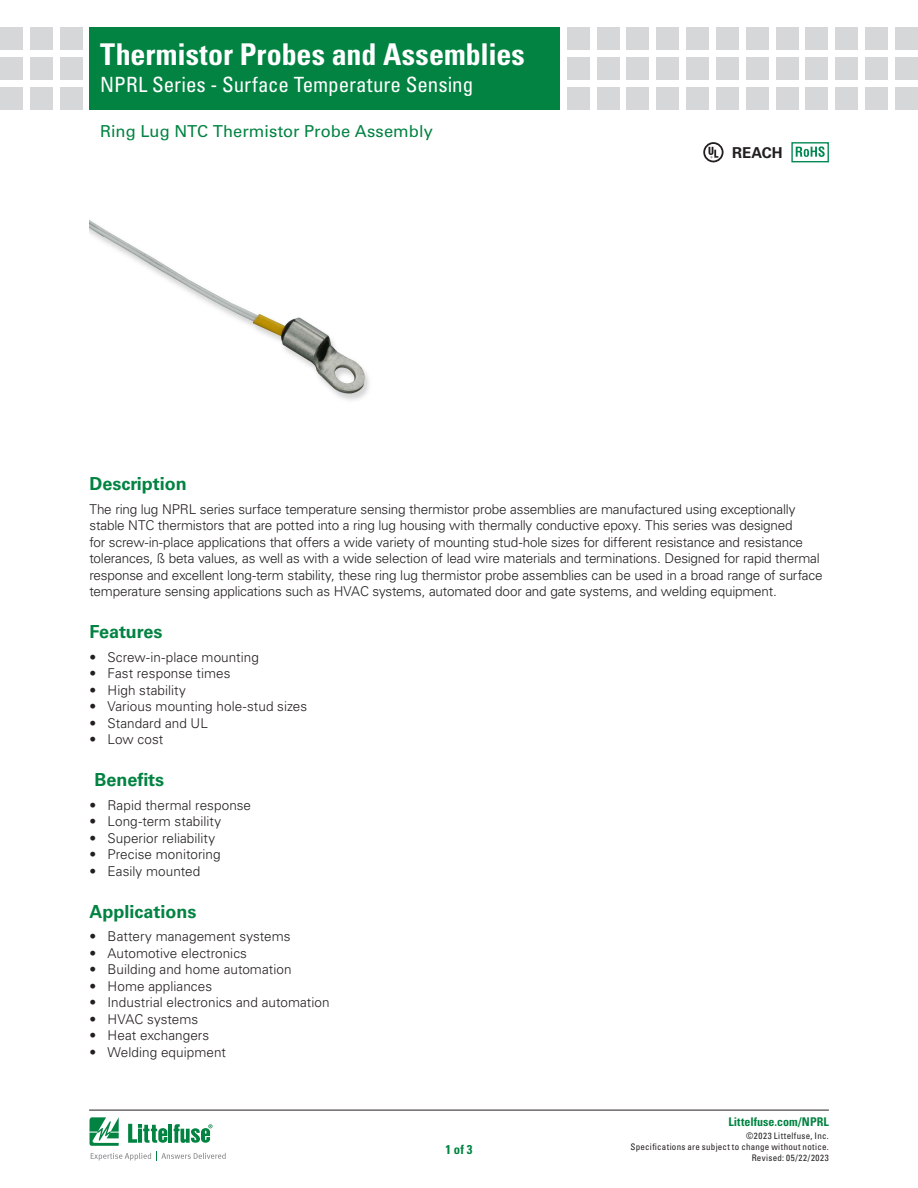
<style>
.page{position:relative;width:918px;height:1188px;background:#fff}
.page>*{position:absolute;margin:0;border:0;box-sizing:border-box;transform-origin:0 0}
.t1{font:700 condensed 30px "Univers LT Std";color:#fff}
.t2{font:condensed 21px "Univers LT Std";color:#fff}
.FACTS_HEAD{font:700 18px "Univers LT Std";color:#028342}
.PRODUCT_SUBHEAD{font:16.5px "Univers LT Std";letter-spacing:.005em;color:#028342}
.FACTS_HEAD-2{font:700 15px "Univers LT Std";color:#231f20}
.Body_1{font:300 13.5px/16.5px "Univers LT Std";letter-spacing:-.015em;color:#231f20}
.Body_1-2{font:300 13.5px "Univers LT Std";letter-spacing:.005em;color:#231f20}
.t3{font:700 condensed 12.75px "Univers LT Std";color:#028342}
.t4{font:700 condensed 12px "Univers LT Std";letter-spacing:.005em;color:#028342}
.t5{font:condensed 9px/10.8px "Univers LT Std";letter-spacing:.03em;color:#231f20;text-align:right}
</style>
<div class="page">
<hr style="left:89px;top:1110px;width:740px;height:1px;background:#231f20">
<svg style="left:90px;top:1117px;width:136px;height:44px"></svg>
<div style="left:90px;top:27px;width:470px;height:82px;background:#028342"></div>
<div style="left:60px;top:27px;width:23px;height:23px;background:#d5d7d8"></div>
<div style="left:60px;top:57px;width:23px;height:23px;background:#d5d7d8"></div>
<div style="left:60px;top:87px;width:23px;height:22px;background:#d5d7d8"></div>
<div style="left:30px;top:27px;width:23px;height:23px;background:#d5d7d8"></div>
<div style="left:30px;top:57px;width:23px;height:23px;background:#d5d7d8"></div>
<div style="left:30px;top:87px;width:23px;height:22px;background:#d5d7d8"></div>
<div style="left:0;top:27px;width:23px;height:23px;background:#d5d7d8"></div>
<div style="left:0;top:57px;width:23px;height:23px;background:#d5d7d8"></div>
<div style="left:0;top:87px;width:23px;height:22px;background:#d5d7d8"></div>
<div style="left:567px;top:27px;width:23px;height:23px;background:#d5d7d8"></div>
<div style="left:567px;top:57px;width:23px;height:23px;background:#d5d7d8"></div>
<div style="left:567px;top:87px;width:23px;height:22px;background:#d5d7d8"></div>
<div style="left:597px;top:27px;width:23px;height:23px;background:#d5d7d8"></div>
<div style="left:597px;top:57px;width:23px;height:23px;background:#d5d7d8"></div>
<div style="left:597px;top:87px;width:23px;height:22px;background:#d5d7d8"></div>
<div style="left:627px;top:27px;width:22px;height:23px;background:#d5d7d8"></div>
<div style="left:627px;top:57px;width:22px;height:23px;background:#d5d7d8"></div>
<div style="left:627px;top:87px;width:22px;height:22px;background:#d5d7d8"></div>
<div style="left:656px;top:27px;width:23px;height:23px;background:#d5d7d8"></div>
<div style="left:656px;top:57px;width:23px;height:23px;background:#d5d7d8"></div>
<div style="left:656px;top:87px;width:23px;height:22px;background:#d5d7d8"></div>
<div style="left:686px;top:27px;width:23px;height:23px;background:#d5d7d8"></div>
<div style="left:686px;top:57px;width:23px;height:23px;background:#d5d7d8"></div>
<div style="left:686px;top:87px;width:23px;height:22px;background:#d5d7d8"></div>
<div style="left:716px;top:27px;width:23px;height:23px;background:#d5d7d8"></div>
<div style="left:716px;top:57px;width:23px;height:23px;background:#d5d7d8"></div>
<div style="left:716px;top:87px;width:23px;height:22px;background:#d5d7d8"></div>
<div style="left:746px;top:27px;width:23px;height:23px;background:#d5d7d8"></div>
<div style="left:746px;top:57px;width:23px;height:23px;background:#d5d7d8"></div>
<div style="left:746px;top:87px;width:23px;height:22px;background:#d5d7d8"></div>
<div style="left:805px;top:27px;width:23px;height:23px;background:#d5d7d8"></div>
<div style="left:805px;top:57px;width:23px;height:23px;background:#d5d7d8"></div>
<div style="left:805px;top:87px;width:23px;height:22px;background:#d5d7d8"></div>
<div style="left:776px;top:27px;width:22px;height:23px;background:#d5d7d8"></div>
<div style="left:776px;top:57px;width:22px;height:23px;background:#d5d7d8"></div>
<div style="left:776px;top:87px;width:22px;height:22px;background:#d5d7d8"></div>
<div style="left:835px;top:27px;width:23px;height:23px;background:#d5d7d8"></div>
<div style="left:835px;top:57px;width:23px;height:23px;background:#d5d7d8"></div>
<div style="left:835px;top:87px;width:23px;height:22px;background:#d5d7d8"></div>
<div style="left:865px;top:27px;width:23px;height:23px;background:#d5d7d8"></div>
<div style="left:865px;top:57px;width:23px;height:23px;background:#d5d7d8"></div>
<div style="left:865px;top:87px;width:23px;height:22px;background:#d5d7d8"></div>
<div style="left:895px;top:27px;width:23px;height:23px;background:#d5d7d8"></div>
<div style="left:895px;top:57px;width:23px;height:23px;background:#d5d7d8"></div>
<div style="left:895px;top:87px;width:23px;height:22px;background:#d5d7d8"></div>
<img style="left:90px;top:220px;width:279px;height:181px">
<svg style="left:796px;top:146px;width:29px;height:11px"></svg>
<div style="left:791px;top:142px;width:38px;height:20px;border:1px solid #008752"></div>
<svg style="left:703px;top:142px;width:21px;height:20px"></svg>
<h1 class="t1" style="left:100px;top:36px;width:426px">Thermistor Probes and Assemblies</h1>
<h2 class="t2" style="left:100px;top:71px;width:374px">NPRL Series - Surface Temperature Sensing</h2>
<p class="PRODUCT_SUBHEAD" style="left:100px;top:122px;width:334px">Ring Lug NTC Thermistor Probe Assembly</p>
<p class="FACTS_HEAD-2" style="left:732px;top:144px;width:52px">REACH</p>
<p class="FACTS_HEAD" style="left:90px;top:474px;width:99px">Description</p>
<p class="Body_1" style="left:90px;top:501px;width:735px">The ring lug NPRL series surface temperature sensing thermistor probe assemblies are manufactured using exceptionally stable NTC thermistors that are potted into a ring lug housing with thermally conductive epoxy. This series was designed<br>for screw-in-place applications that offers a wide variety of mounting stud-hole sizes for different resistance and resistance tolerances, ß beta values, as well as with a wide selection of lead wire materials and terminations. Designed for rapid thermal response and excellent long-term stability, these ring lug thermistor probe assemblies can be used in a broad range of surface temperature sensing applications such as HVAC systems, automated door and gate systems, and welding equipment.</p>
<p class="FACTS_HEAD" style="left:90px;top:622px;width:74px">Features</p>
<p class="Body_1-2" style="left:90px;top:649px;width:171px">• Screw-in-place mounting</p>
<p class="Body_1-2" style="left:90px;top:665px;width:142px">• Fast response times</p>
<p class="Body_1-2" style="left:90px;top:682px;width:98px">• High stability</p>
<p class="Body_1-2" style="left:90px;top:698px;width:219px">• Various mounting hole-stud sizes</p>
<p class="Body_1-2" style="left:90px;top:715px;width:120px">• Standard and UL</p>
<p class="Body_1" style="left:90px;top:731px;width:75px">• Low cost</p>
<p class="FACTS_HEAD" style="left:95px;top:770px;width:71px">Benefits</p>
<p class="Body_1-2" style="left:90px;top:797px;width:163px">• Rapid thermal response</p>
<p class="Body_1-2" style="left:90px;top:813px;width:133px">• Long-term stability</p>
<p class="Body_1-2" style="left:90px;top:830px;width:127px">• Superior reliability</p>
<p class="Body_1-2" style="left:90px;top:846px;width:133px">• Precise monitoring</p>
<p class="Body_1-2" style="left:90px;top:863px;width:112px">• Easily mounted</p>
<p class="FACTS_HEAD" style="left:90px;top:901px;width:109px">Applications</p>
<p class="Body_1-2" style="left:90px;top:928px;width:203px">• Battery management systems</p>
<p class="Body_1-2" style="left:90px;top:945px;width:159px">• Automotive electronics</p>
<p class="Body_1-2" style="left:90px;top:961px;width:204px">• Building and home automation</p>
<p class="Body_1-2" style="left:90px;top:978px;width:124px">• Home appliances</p>
<p class="Body_1-2" style="left:90px;top:994px;width:242px">• Industrial electronics and automation</p>
<p class="Body_1" style="left:90px;top:1011px;width:110px">• HVAC systems</p>
<p class="Body_1-2" style="left:90px;top:1027px;width:121px">• Heat exchangers</p>
<p class="Body_1-2" style="left:90px;top:1044px;width:138px">• Welding equipment</p>
<p class="t3" style="left:445px;top:1142px;width:29px">1 of 3</p>
<p class="t4" style="left:728px;top:1115px;width:102px">Littelfuse.com/NPRL</p>
<p class="t5" style="left:631px;top:1131px;width:200px">©2023 Littelfuse, Inc.<br>Specifications are subject to change without notice.<br>Revised: 05/22/2023</p>
</div>
